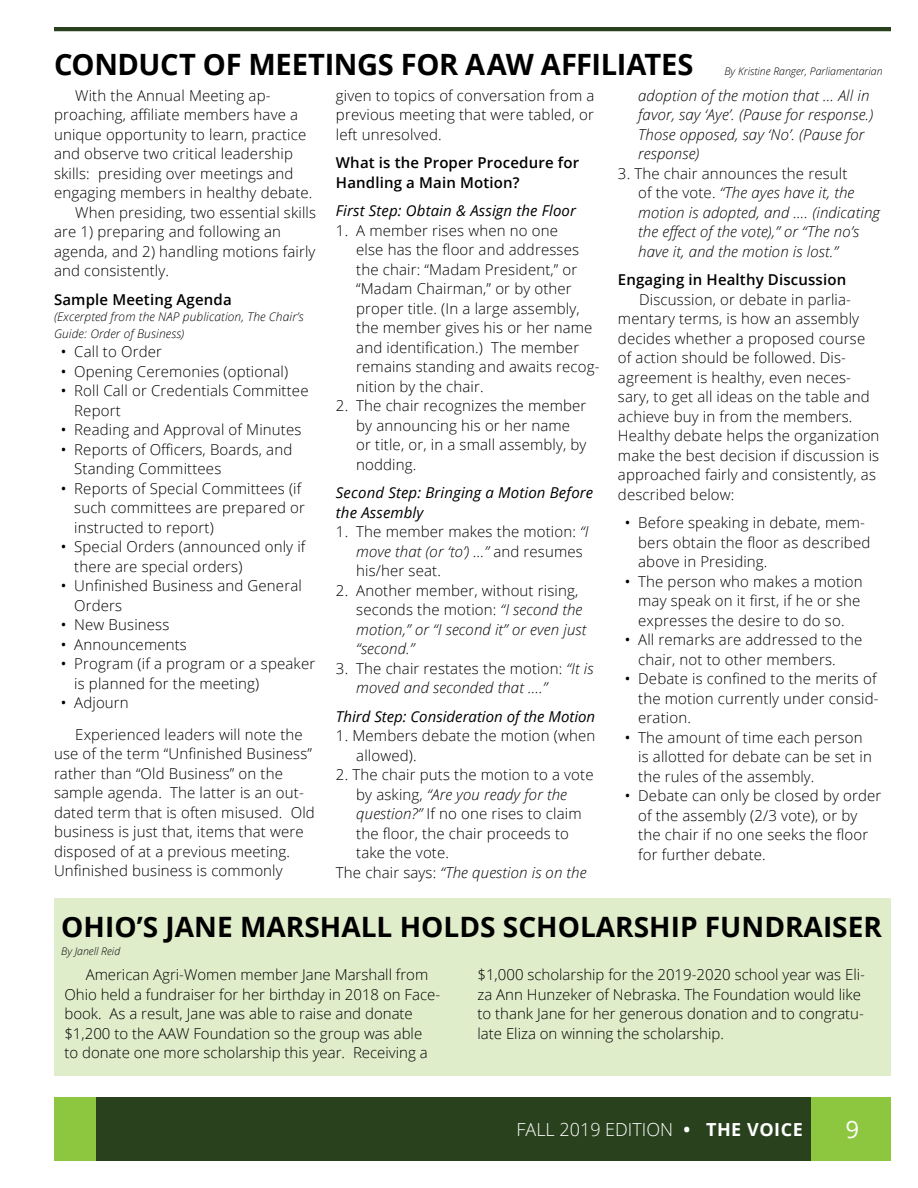
<style>
.page{position:relative;width:918px;height:1188px;background:#fff}
.page>*{position:absolute;margin:0;border:0;box-sizing:border-box;transform-origin:0 0}
.t1{font:700 29.4px "Open Sans";letter-spacing:-.015em;color:#000}
.t2{font:700 28.05px "Open Sans";color:#000}
.t3{font:24px "Open Sans";color:#fff}
.t4{font:300 18px "Open Sans";color:#fff}
.t5{font:300 15px/19.5px "Open Sans";letter-spacing:.01em;color:#000}
.t6{font:italic 300 15px/19.5px "Open Sans";letter-spacing:.01em;color:#000}
.t7{font:italic 15px/19.5px "Open Sans";letter-spacing:.01em;color:#000}
.t8{font:600 15px/19.5px "Open Sans";letter-spacing:.01em;color:#000}
.t9{font:italic 300 12px/16.5px "Open Sans";letter-spacing:.01em;color:#000}
.t10{font:italic 300 10.5px "Open Sans";color:#000}
.s1{font-weight:400}
.s2{font-style:italic}
.s3{font-style:normal}
.s4{font-weight:700}
</style>
<div class="page">
<div style="left:54px;top:1098px;width:837px;height:63px;background:#29421d"></div>
<div style="left:54px;top:1098px;width:41px;height:63px;background:#8dc63f"></div>
<div style="left:811px;top:1098px;width:80px;height:63px;background:#8dc63f"></div>
<hr style="left:54px;top:27px;width:837px;height:4px;background:#29421d">
<div style="left:54px;top:899px;width:837px;height:177px;background:#e0edcb"></div>
<h1 class="t1" style="left:54px;top:43px;width:641px">CONDUCT OF MEETINGS FOR AAW AFFILIATES</h1>
<p class="t10" style="left:724px;top:63px;width:160px">By Kristine Ranger, Parliamentarian</p>
<p class="t5" style="left:75px;top:85px;width:197px">With the Annual Meeting ap-</p>
<p class="t5" style="left:54px;top:105px;width:246px">proaching, affiliate members have a</p>
<p class="t5" style="left:54px;top:124px;width:254px">unique opportunity to learn, practice</p>
<p class="t5" style="left:54px;top:144px;width:240px">and observe two critical leadership</p>
<p class="t5" style="left:54px;top:163px;width:241px">skills: presiding over meetings and</p>
<p class="t5" style="left:54px;top:183px;width:260px">engaging members in healthy debate.</p>
<p class="t5" style="left:75px;top:202px;width:242px">When presiding, two essential skills</p>
<p class="t5" style="left:54px;top:222px;width:229px">are 1) preparing and following an</p>
<p class="t5" style="left:54px;top:241px;width:263px">agenda, and 2) handling motions fairly</p>
<p class="t5" style="left:54px;top:261px;width:117px">and consistently.</p>
<p class="t8" style="left:54px;top:289px;width:179px">Sample Meeting Agenda</p>
<p class="t9" style="left:54px;top:308px;width:251px">(Excerpted from the NAP publication, The Chair’s<br>Guide: Order of Business)</p>
<p class="t5" style="left:61px;top:342px;width:103px"><span class="s1">•</span> Call to Order</p>
<p class="t5" style="left:61px;top:361px;width:229px"><span class="s1">•</span> Opening Ceremonies (optional)</p>
<p class="t5" style="left:74px;top:381px;width:236px;text-indent:-14px"><span class="s1">•</span> Roll Call or Credentials Committee<br>Report</p>
<p class="t5" style="left:61px;top:420px;width:242px"><span class="s1">•</span> Reading and Approval of Minutes</p>
<p class="t5" style="left:74px;top:439px;width:220px;text-indent:-14px"><span class="s1">•</span> Reports of Officers, Boards, and<br>Standing Committees</p>
<p class="t5" style="left:74px;top:478px;width:232px;text-indent:-14px"><span class="s1">•</span> Reports of Special Committees (if such committees are prepared or instructed to report)</p>
<p class="t5" style="left:74px;top:537px;width:233px;text-indent:-14px"><span class="s1">•</span> Special Orders (announced only if there are special orders)</p>
<p class="t5" style="left:74px;top:576px;width:229px;text-indent:-14px"><span class="s1">•</span> Unfinished Business and General<br>Orders</p>
<p class="t5" style="left:61px;top:615px;width:110px"><span class="s1">•</span> New Business</p>
<p class="t5" style="left:61px;top:634px;width:128px"><span class="s1">•</span> Announcements</p>
<p class="t5" style="left:74px;top:654px;width:242px;text-indent:-14px"><span class="s1">•</span> Program (if a program or a speaker is planned for the meeting)</p>
<p class="t5" style="left:75px;top:687px;width:229px;line-height:31.5px;text-indent:-15px"><span class="s1">•</span> Adjourn<br>Experienced leaders will note the</p>
<p class="t5" style="left:54px;top:744px;width:262px">use of the term “Unfinished Business” rather than “Old Business” on the sample agenda. The latter is an out&shy;dated term that is often misused. Old business is just that, items that were disposed of at a previous meeting.<br>Unfinished business is commonly</p>
<p class="t5" style="left:336px;top:85px;width:260px;text-align:justify">given to topics of conversation from a previous meeting that were tabled, or left unresolved.</p>
<p class="t8" style="left:336px;top:153px;width:245px">What is the Proper Procedure for<br>Handling a Main Motion?</p>
<p class="t7" style="left:336px;top:201px;width:242px">First Step: Obtain &amp; Assign the Floor</p>
<p class="t5" style="left:356px;top:220px;width:245px;text-indent:-20px">1. A member rises when no one<br>else has the floor and addresses the chair: “Madam President,” or “Madam Chairman,” or by other proper title. (In a large assembly, the member gives his or her name and identification.) The member remains standing and awaits recog&shy;nition by the chair.</p>
<p class="t5" style="left:356px;top:396px;width:232px;text-indent:-20px">2. The chair recognizes the member by announcing his or her name or title, or, in a small assembly, by nodding.</p>
<p class="t7" style="left:336px;top:483px;width:259px">Second Step: Bringing a Motion Before the Assembly</p>
<p class="t5" style="left:356px;top:522px;width:234px;text-indent:-20px">1. The member makes the motion: <span class="s2">“I move that (or ‘to’) …”</span> and resumes his/her seat.</p>
<p class="t6" style="left:356px;top:580px;width:232px;text-indent:-20px"><span class="s3">2. Another member, without rising, seconds the motion:</span> “I second the motion,” or “I second it” or even just “second.”</p>
<p class="t5" style="left:356px;top:658px;width:239px;text-indent:-20px">3. The chair restates the motion: <span class="s2">“It is moved and seconded that ….”</span></p>
<p class="t7" style="left:336px;top:706px;width:261px">Third Step: Consideration of the Motion</p>
<p class="t5" style="left:356px;top:726px;width:241px;text-indent:-20px">1. Members debate the motion (when allowed).</p>
<p class="t5" style="left:336px;top:765px;width:259px">2. The chair puts the motion to a vote</p>
<p class="t6" style="left:356px;top:784px;width:212px"><span class="s3">by asking,</span> “Are you ready for the</p>
<p class="t5" style="left:356px;top:804px;width:227px"><span class="s2">question?”</span> If no one rises to claim</p>
<p class="t5" style="left:356px;top:823px;width:214px">the floor, the chair proceeds to</p>
<p class="t5" style="left:356px;top:843px;width:94px">take the vote.</p>
<p class="t6" style="left:336px;top:862px;width:252px"><span class="s3">The chair says:</span> “The question is on the</p>
<p class="t6" style="left:638px;top:85px;width:237px">adoption of the motion that … All in favor, say ‘Aye’. (Pause for response.)<br>Those opposed, say ‘No’. (Pause for response)</p>
<p class="t6" style="left:638px;top:163px;width:243px;text-indent:-20px"><span class="s3">3. The chair announces the result<br>of the vote.</span> “The ayes have it, the motion is adopted, and …. (indicating the effect of the vote),” or “The no’s have it, and the motion is lost.”</p>
<p class="t8" style="left:618px;top:270px;width:230px">Engaging in Healthy Discussion</p>
<p class="t5" style="left:618px;top:289px;width:263px;text-indent:21px">Discussion, or debate in parlia&shy;mentary terms, is how an assembly decides whether a proposed course of action should be followed. Dis&shy;agreement is healthy, even neces&shy;sary, to get all ideas on the table and achieve buy in from the members.<br>Healthy debate helps the organization make the best decision if discussion is approached fairly and consistently, as described below:</p>
<p class="t5" style="left:638px;top:513px;width:234px;text-indent:-14px"><span class="s1">•</span> Before speaking in debate, mem&shy;bers obtain the floor as described above in Presiding.</p>
<p class="t5" style="left:638px;top:571px;width:226px;text-indent:-14px"><span class="s1">•</span> The person who makes a motion may speak on it first, if he or she expresses the desire to do so.</p>
<p class="t5" style="left:638px;top:630px;width:226px;text-indent:-14px"><span class="s1">•</span> All remarks are addressed to the chair, not to other members.</p>
<p class="t5" style="left:638px;top:669px;width:242px;text-indent:-14px"><span class="s1">•</span> Debate is confined to the merits of the motion currently under consid&shy;eration.</p>
<p class="t5" style="left:638px;top:727px;width:235px;text-indent:-14px"><span class="s1">•</span> The amount of time each person is allotted for debate can be set in the rules of the assembly.</p>
<p class="t5" style="left:638px;top:786px;width:245px;text-indent:-14px"><span class="s1">•</span> Debate can only be closed by order of the assembly (2/3 vote), or by the chair if no one seeks the floor for further debate.</p>
<h2 class="t2" style="left:61px;top:907px;width:822px">OHIO’S JANE MARSHALL HOLDS SCHOLARSHIP FUNDRAISER</h2>
<p class="t10" style="left:61px;top:944px;width:60px">By Janell Reid</p>
<p class="t5" style="left:64px;top:964px;width:377px;text-indent:21px">American Agri-Women member Jane Marshall from Ohio held a fundraiser for her birthday in 2018 on Face&shy;book. As a result, Jane was able to raise and donate $1,200 to the AAW Foundation so the group was able<br>to donate one more scholarship this year. Receiving a</p>
<p class="t5" style="left:478px;top:964px;width:389px">$1,000 scholarship for the 2019-2020 school year was Eli&shy;za Ann Hunzeker of Nebraska. The Foundation would like to thank Jane for her generous donation and to congratu&shy;late Eliza on winning the scholarship.</p>
<p class="t4" style="left:517px;top:1117px;width:288px">FALL 2019 EDITION <span class="s4">• THE VOICE</span></p>
<h3 class="t3" style="left:845px;top:1113px;width:15px">9</h3>
</div>
